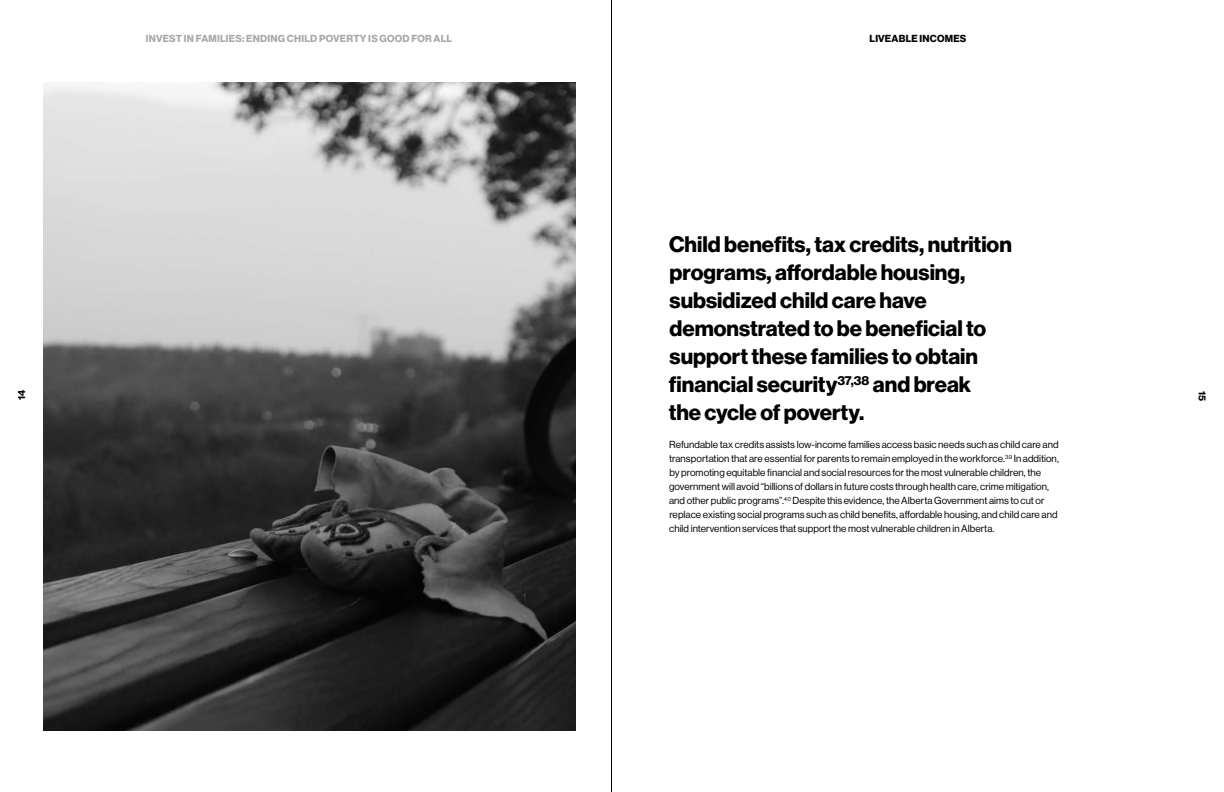
<style>
.page{position:relative;width:1224px;height:792px;background:#fff}
.page>*{position:absolute;margin:0;border:0;box-sizing:border-box;transform-origin:0 0}
.t1{font:22px/28px "N Haas Grotesk DS Pro 75 Bd";color:#000}
.t2{font:10px/14px "N Haas Grotesk DS Pro 55 Rg";letter-spacing:.005em;color:#000}
.t3{font:10px "N Haas Grotesk DS Pro 75 Bd";letter-spacing:.025em;color:#a7a9ac}
.t4{font:10px "N Haas Grotesk DS Pro 75 Bd";letter-spacing:.01em;color:#000}
</style>
<div class="page">
<img style="left:43px;top:82px;width:533px;height:648px">
<hr style="left:611px;top:0;width:1px;height:792px;background:#000">
<p class="t4" style="left:16px;top:400px;width:12px;rotate:-90deg">14</p>
<p class="t3" style="left:146px;top:33px;width:308px">INVEST IN FAMILIES: ENDING CHILD POVERTY IS GOOD FOR ALL</p>
<p class="t4" style="left:870px;top:33px;width:23px">Liveable</p>
<p class="t4" style="left:919px;top:33px;width:12px">Incomes</p>
<h1 class="t1" style="left:669px;top:231px;width:345px">Child benefits, tax credits, nutrition programs, affordable housing, subsidized child care have demonstrated to be beneficial to support these families to obtain financial security<sup>37,38</sup> and break<br>the cycle of poverty.</h1>
<p class="t2" style="left:669px;top:438px;width:391px">Refundable tax credits assists low-income families access basic needs such as child care and transportation that are essential for parents to remain employed in the workforce.<sup>39</sup> In addition, by promoting equitable financial and social resources for the most vulnerable children, the government will avoid “billions of dollars in future costs through health care, crime mitigation, and other public programs”.<sup>40</sup> Despite this evidence, the Alberta Government aims to cut or replace existing social programs such as child benefits, affordable housing, and child care and child intervention services that support the most vulnerable children in Alberta.</p>
<p class="t4" style="left:1208px;top:391px;width:12px;rotate:90deg">15</p>
</div>
